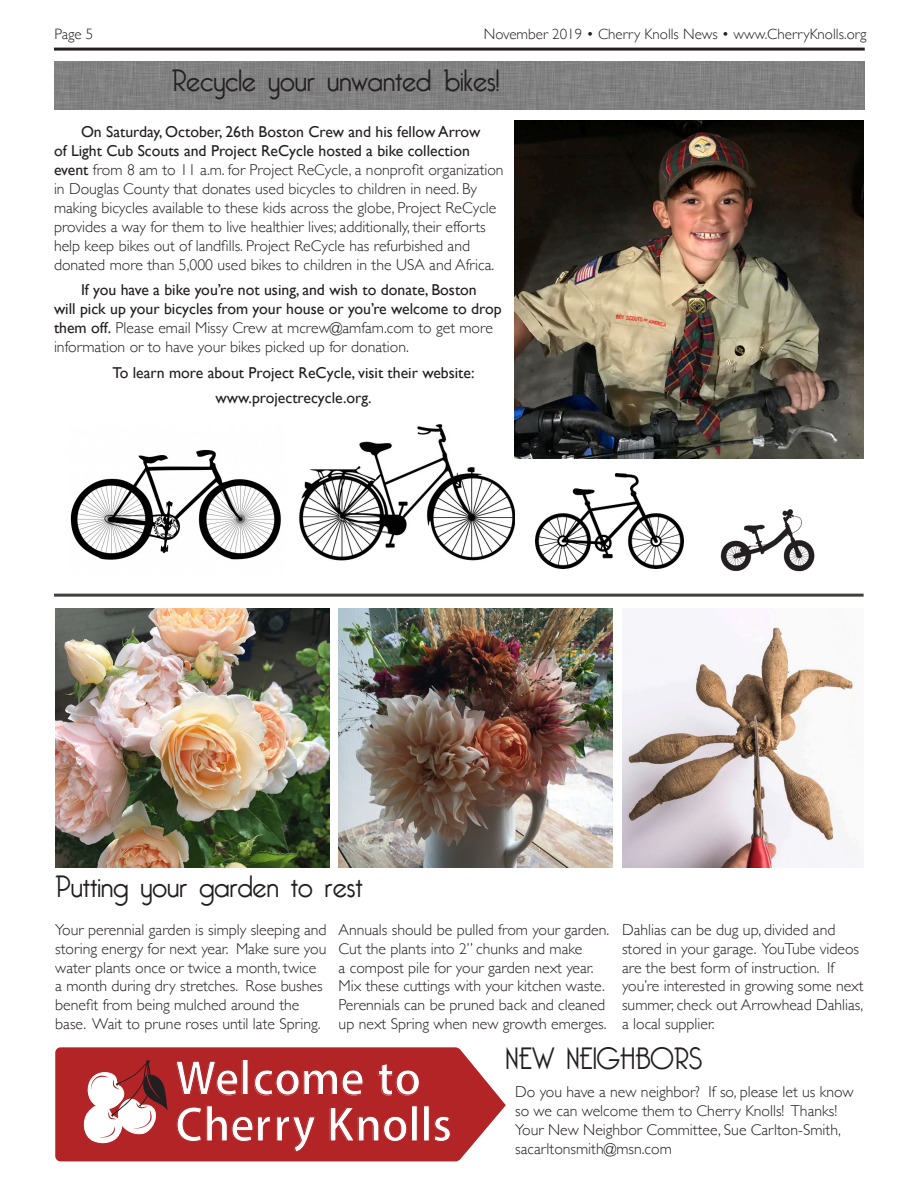
<style>
.page{position:relative;width:918px;height:1188px;background:#fff}
.page>*{position:absolute;margin:0;border:0;box-sizing:border-box;transform-origin:0 0}
.t1{font:600 49.65px "Myriad Pro";color:#fff;scale:.94 1}
.t2{font:30px "Bellerose";color:#231f20}
.Body_copy{font:300 15.75px/18.9px "Gill Sans";color:#231f20}
.Body_copy-2{font:15.75px/18.9px "Gill Sans";color:#231f20}
.t3{font:300 15px "Gill Sans";color:#231f20}
.s1{font-weight:400}
.s2{font-weight:300}
</style>
<div class="page">
<hr style="left:54px;top:48px;width:811px;height:3px;background:#231f20">
<img style="left:54px;top:61px;width:810px;height:49px">
<svg style="left:55px;top:1047px;width:451px;height:114px;fill:#b32426"></svg>
<div style="left:177px;top:1105px;width:139px;height:47px;background:#b32426"></div>
<div style="left:330px;top:1107px;width:77px;height:35px;background:#b32426"></div>
<div style="left:411px;top:1106px;width:7px;height:35px;border:1px solid #b32426"></div>
<div style="left:423px;top:1106px;width:7px;height:35px;border:1px solid #b32426"></div>
<svg style="left:434px;top:1116px;width:17px;height:26px"></svg>
<div style="left:176px;top:1061px;width:62px;height:34px;background:#b32426"></div>
<div style="left:242px;top:1059px;width:6px;height:36px;border:1px solid #b32426"></div>
<div style="left:254px;top:1069px;width:109px;height:26px;background:#b32426"></div>
<svg style="left:378px;top:1063px;width:42px;height:32px"></svg>
<svg style="left:82px;top:1060px;width:86px;height:86px"></svg>
<img style="left:299px;top:410px;width:216px;height:151px">
<img style="left:515px;top:121px;width:349px;height:338px">
<hr style="left:54px;top:594px;width:810px;height:3px;background:#403f3e">
<img style="left:70px;top:449px;width:211px;height:111px">
<img style="left:535px;top:473px;width:149px;height:96px">
<img style="left:720px;top:509px;width:94px;height:63px">
<img style="left:55px;top:608px;width:275px;height:259px">
<img style="left:622px;top:625px;width:232px;height:242px">
<img style="left:339px;top:608px;width:274px;height:259px">
<p class="t3" style="left:54px;top:22px;width:41px">Page 5</p>
<p class="t3" style="left:484px;top:22px;width:384px">November 2019 • Cherry Knolls News • www.CherryKnolls.org</p>
<p class="t2" style="left:172px;top:64px;width:329px">Recycle your unwanted bikes!</p>
<p class="Body_copy" style="left:54px;top:122px;width:451px;text-indent:27px"><span class="s1">On Saturday, October, 26th Boston Crew and his fellow Arrow<br>of Light Cub Scouts and Project ReCycle hosted a bike collection event</span> from 8 am to 11 a.m. for Project ReCycle, a nonprofit organization in Douglas County that donates used bicycles to children in need. By making bicycles available to these kids across the globe, Project ReCycle provides a way for them to live healthier lives; additionally, their efforts help keep bikes out of landfills. Project ReCycle has refurbished and donated more than 5,000 used bikes to children in the USA and Africa.</p>
<p class="Body_copy-2" style="left:54px;top:280px;width:449px;text-indent:27px">If you have a bike you’re not using, and wish to donate, Boston will pick up your bicycles from your house or you’re welcome to drop them off. <span class="s2">Please email Missy Crew at mcrew@amfam.com to get more information or to have your bikes picked up for donation.</span></p>
<p class="Body_copy-2" style="left:113px;top:363px;width:363px">To learn more about Project ReCycle, visit their website:</p>
<p class="Body_copy-2" style="left:216px;top:388px;width:158px">www.projectrecycle.org.</p>
<p class="t2" style="left:55px;top:870px;width:309px">Putting your garden to rest</p>
<p class="Body_copy" style="left:55px;top:919px;width:273px">Your perennial garden is simply sleeping and storing energy for next year. Make sure you water plants once or twice a month, twice a month during dry stretches. Rose bushes benefit from being mulched around the base. Wait to prune roses until late Spring.</p>
<p class="Body_copy" style="left:339px;top:919px;width:272px">Annuals should be pulled from your garden.<br>Cut the plants into 2” chunks and make<br>a compost pile for your garden next year.<br>Mix these cuttings with your kitchen waste.<br>Perennials can be pruned back and cleaned up next Spring when new growth emerges.</p>
<p class="Body_copy" style="left:622px;top:919px;width:243px">Dahlias can be dug up, divided and stored in your garage. YouTube videos are the best form of instruction. If you’re interested in growing some next summer, check out Arrowhead Dahlias, a local supplier.</p>
<h1 class="t1" style="left:175px;top:1046px;width:263px">Welcome to</h1>
<h1 class="t1" style="left:175px;top:1093px;width:296px">Cherry Knolls</h1>
<p class="t2" style="left:506px;top:1041px;width:198px">NEW NEIGHBORS</p>
<p class="Body_copy" style="left:515px;top:1082px;width:340px">Do you have a new neighbor? If so, please let us know so we can welcome them to Cherry Knolls! Thanks!<br>Your New Neighbor Committee, Sue Carlton-Smith,</p>
<p class="Body_copy" style="left:515px;top:1138px;width:158px">sacarltonsmith@msn.com</p>
</div>
